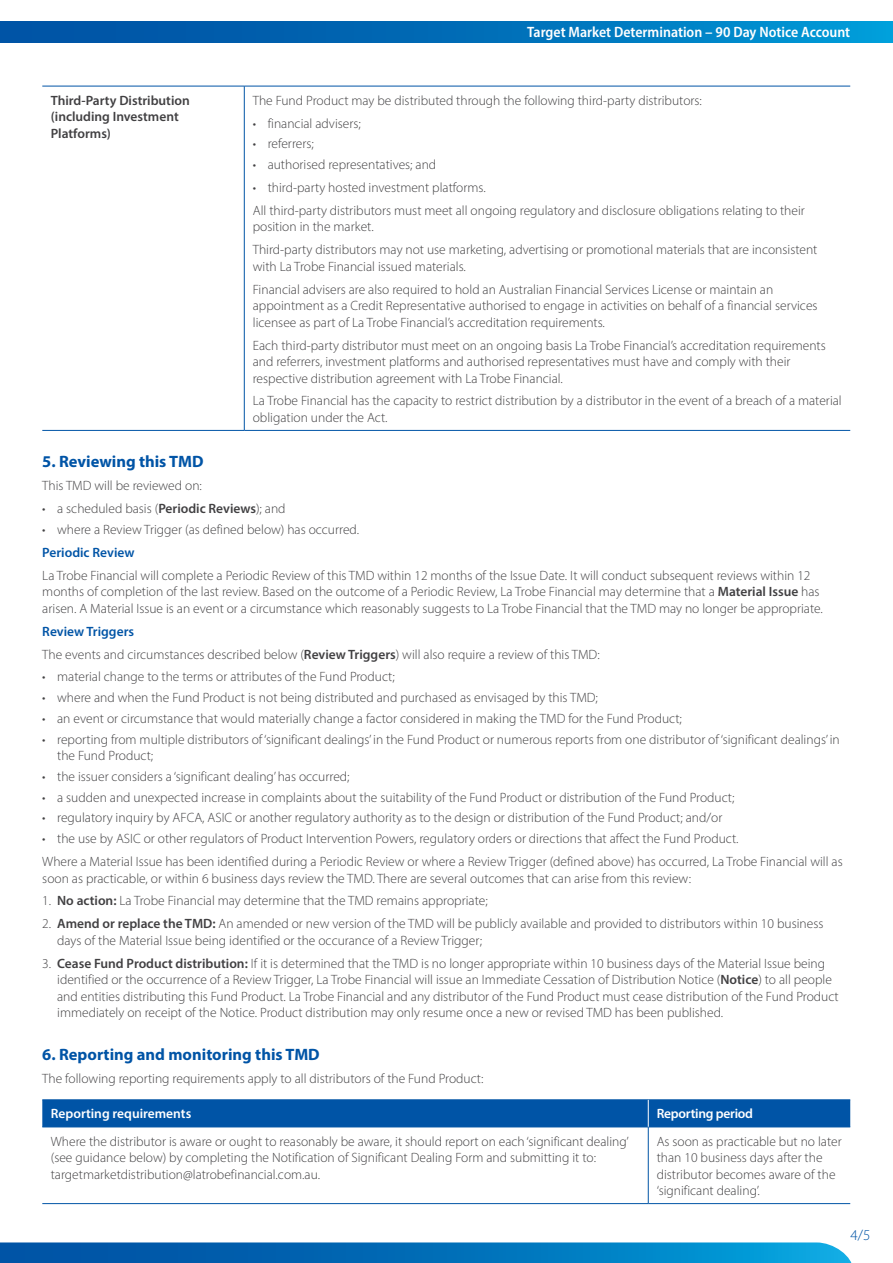
<style>
.page{position:relative;width:893px;height:1263px;background:#fff}
.page>*{position:absolute;margin:0;border:0;box-sizing:border-box;transform-origin:0 0}
.t1{font:700 16.5px "Myriad Pro";color:#0054a6}
.t2{font:600 semi-condensed 15px "Myriad Pro";color:#fff}
.t3{font:300 15px "Myriad Pro";color:#0054a6}
.t4{font:300 13.5px/16.5px "Myriad Pro";color:#414042}
.t5{font:600 13.5px/16.5px "Myriad Pro";color:#414042}
.t6{font:600 13.5px "Myriad Pro";color:#fff}
.t7{font:600 13.5px "Myriad Pro";letter-spacing:-.02em;color:#fff}
.t8{font:600 13.5px "Myriad Pro";color:#0054a6}
.s1{font-weight:600}
.s2{font-weight:600;color:#0054a6}
</style>
<div class="page">
<div style="left:0;top:21px;width:893px;height:22px;background:linear-gradient(to right,#004a9e,#0096d4)"></div>
<svg style="left:0;top:1242px;width:852px;height:21px;background:#0977bd"></svg>
<hr style="left:42px;top:86px;width:202px;height:1px;background:#0054a6">
<hr style="left:244px;top:86px;width:606px;height:1px;background:#0054a6">
<hr style="left:42px;top:430px;width:202px;height:1px;background:#0054a6">
<hr style="left:244px;top:430px;width:606px;height:1px;background:#0054a6">
<hr style="left:244px;top:86px;width:1px;height:344px;background:#0054a6">
<hr style="left:42px;top:1099px;width:606px;height:1px;background:#0054a6">
<hr style="left:648px;top:1099px;width:202px;height:1px;background:#0054a6">
<hr style="left:42px;top:1127px;width:606px;height:1px;background:#0054a6">
<hr style="left:648px;top:1127px;width:202px;height:1px;background:#0054a6">
<hr style="left:42px;top:1203px;width:606px;height:1px;background:#0054a6">
<hr style="left:648px;top:1203px;width:202px;height:1px;background:#0054a6">
<hr style="left:648px;top:1127px;width:1px;height:76px;background:#0054a6">
<div style="left:42px;top:1100px;width:808px;height:27px;background:#0054a6"></div>
<p class="t2" style="left:527px;top:23px;width:324px">Target Market Determination – 90 Day Notice Account</p>
<p class="t5" style="left:51px;top:92px;width:140px">Third-Party Distribution (including Investment<br>Platforms)</p>
<p class="t4" style="left:253px;top:92px;width:451px">The Fund Product may be distributed through the following third-party distributors:</p>
<p class="t4" style="left:253px;top:115px;width:109px">• financial advisers;</p>
<p class="t4" style="left:253px;top:135px;width:62px">• referrers;</p>
<p class="t4" style="left:253px;top:156px;width:185px">• authorised representatives; and</p>
<p class="t4" style="left:253px;top:176px;width:554px;line-height:23px">• third-party hosted investment platforms.<br>All third-party distributors must meet all ongoing regulatory and disclosure obligations relating to their</p>
<p class="t4" style="left:253px;top:215px;width:566px;line-height:23px">position in the market.<br>Third-party distributors may not use marketing, advertising or promotional materials that are inconsistent</p>
<p class="t4" style="left:253px;top:255px;width:522px;line-height:23px">with La Trobe Financial issued materials.<br>Financial advisers are also required to hold an Australian Financial Services License or maintain an</p>
<p class="t4" style="left:253px;top:297px;width:566px">appointment as a Credit Representative authorised to engage in activities on behalf of a financial services licensee as part of La Trobe Financial’s accreditation requirements.</p>
<p class="t4" style="left:253px;top:337px;width:574px">Each third-party distributor must meet on an ongoing basis La Trobe Financial’s accreditation requirements and referrers, investment platforms and authorised representatives must have and comply with their respective distribution agreement with La Trobe Financial.</p>
<p class="t4" style="left:253px;top:392px;width:590px">La Trobe Financial has the capacity to restrict distribution by a distributor in the event of a breach of a material obligation under the Act.</p>
<p class="t1" style="left:42px;top:451px;width:163px">5. Reviewing this TMD</p>
<p class="t4" style="left:42px;top:477px;width:161px">This TMD will be reviewed on:</p>
<p class="t4" style="left:42px;top:500px;width:245px">• a scheduled basis (<span class="s1">Periodic Reviews</span>); and</p>
<p class="t4" style="left:42px;top:521px;width:318px">• where a Review Trigger (as defined below) has occurred.</p>
<p class="t8" style="left:42px;top:544px;width:94px">Periodic Review</p>
<p class="t4" style="left:42px;top:567px;width:782px">La Trobe Financial will complete a Periodic Review of this TMD within 12 months of the Issue Date. It will conduct subsequent reviews within 12 months of completion of the last review. Based on the outcome of a Periodic Review, La Trobe Financial may determine that a <span class="s1">Material Issue</span> has arisen. A Material Issue is an event or a circumstance which reasonably suggests to La Trobe Financial that the TMD may no longer be appropriate.</p>
<p class="t4" style="left:42px;top:619px;width:559px;line-height:23px"><span class="s2">Review Triggers<br></span>The events and circumstances described below (<span class="s1">Review Triggers</span>) will also require a review of this TMD:</p>
<p class="t4" style="left:42px;top:668px;width:354px">• material change to the terms or attributes of the Fund Product;</p>
<p class="t4" style="left:42px;top:689px;width:557px">• where and when the Fund Product is not being distributed and purchased as envisaged by this TMD;</p>
<p class="t4" style="left:42px;top:710px;width:641px">• an event or circumstance that would materially change a factor considered in making the TMD for the Fund Product;</p>
<p class="t4" style="left:57px;top:731px;width:784px;text-indent:-15px">• reporting from multiple distributors of ‘significant dealings’ in the Fund Product or numerous reports from one distributor of ‘significant dealings’ in the Fund Product;</p>
<p class="t4" style="left:42px;top:768px;width:309px">• the issuer considers a ‘significant dealing’ has occurred;</p>
<p class="t4" style="left:42px;top:789px;width:694px">• a sudden and unexpected increase in complaints about the suitability of the Fund Product or distribution of the Fund Product;</p>
<p class="t4" style="left:42px;top:809px;width:682px">• regulatory inquiry by AFCA, ASIC or another regulatory authority as to the design or distribution of the Fund Product; and/or</p>
<p class="t4" style="left:42px;top:827px;width:802px;line-height:23px">• the use by ASIC or other regulators of Product Intervention Powers, regulatory orders or directions that affect the Fund Product.<br>Where a Material Issue has been identified during a Periodic Review or where a Review Trigger (defined above) has occurred, La Trobe Financial will as</p>
<p class="t4" style="left:42px;top:870px;width:650px">soon as practicable, or within 6 business days review the TMD. There are several outcomes that can arise from this review:</p>
<p class="t4" style="left:42px;top:892px;width:447px">1. <span class="s1">No action:</span> La Trobe Financial may determine that the TMD remains appropriate;</p>
<p class="t4" style="left:57px;top:915px;width:768px;text-indent:-15px">2. <span class="s1">Amend or replace the TMD:</span> An amended or new version of the TMD will be publicly available and provided to distributors within 10 business days of the Material Issue being identified or the occurance of a Review Trigger;</p>
<p class="t4" style="left:57px;top:955px;width:783px;text-indent:-15px">3. <span class="s1">Cease Fund Product distribution:</span> If it is determined that the TMD is no longer appropriate within 10 business days of the Material Issue being identified or the occurrence of a Review Trigger, La Trobe Financial will issue an Immediate Cessation of Distribution Notice (<span class="s1">Notice</span>) to all people and entities distributing this Fund Product. La Trobe Financial and any distributor of the Fund Product must cease distribution of the Fund Product immediately on receipt of the Notice. Product distribution may only resume once a new or revised TMD has been published.</p>
<p class="t1" style="left:42px;top:1044px;width:279px">6. Reporting and monitoring this TMD</p>
<p class="t4" style="left:42px;top:1070px;width:443px">The following reporting requirements apply to all distributors of the Fund Product:</p>
<p class="t6" style="left:51px;top:1105px;width:142px">Reporting requirements</p>
<p class="t7" style="left:657px;top:1105px;width:98px">Reporting period</p>
<p class="t4" style="left:51px;top:1133px;width:580px">Where the distributor is aware or ought to reasonably be aware, it should report on each ‘significant dealing’ (see guidance below) by completing the Notification of Significant Dealing Form and submitting it to: targetmarketdistribution@latrobefinancial.com.au.</p>
<p class="t4" style="left:657px;top:1133px;width:186px">As soon as practicable but no later than 10 business days after the distributor becomes aware of the ‘significant dealing’.</p>
<p class="t3" style="left:850px;top:1226px;width:21px">4/5</p>
</div>
